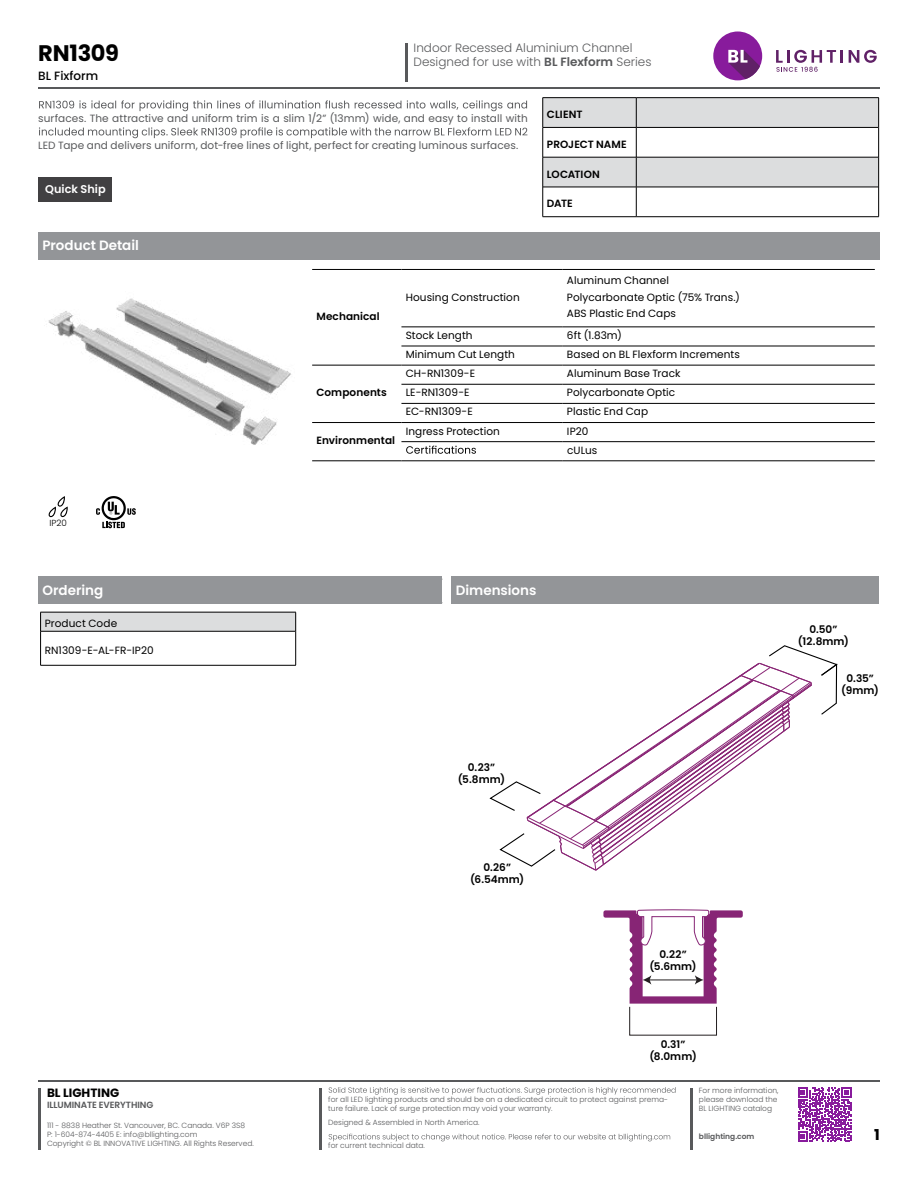
<style>
.page{position:relative;width:918px;height:1188px;background:#fff}
.page>*{position:absolute;margin:0;border:0;box-sizing:border-box;transform-origin:0 0}
.t1{font:700 22.5px "Poppins";letter-spacing:-.01em;color:#000}
.t2{font:700 15px "Poppins";color:#000}
.t3{font:600 13.5px "Poppins";color:#fff}
.t4{font:300 12px "Poppins";color:#58595b}
.t5{font:700 12px "Poppins";color:#000}
.t6{font:500 12px "Poppins";color:#000}
.t7{font:600 11.25px "Poppins";letter-spacing:.005em;color:#fff}
.t8{font:10.5px/16.5px "Poppins";letter-spacing:.005em;color:#000}
.t9{font:10.5px "Poppins";letter-spacing:.005em;color:#58595b}
.t10{font:600 10.5px/12px "Poppins";letter-spacing:.005em;color:#000;text-align:center}
.t11{font:600 9px "Poppins";letter-spacing:-.01em;color:#58595b}
.t12{font:300 8.85px "Poppins";color:#000}
.t13{font:300 7.5px/9px "Poppins";color:#58595b}
.t14{font:600 7.5px "Poppins";color:#58595b}
.s1{font-weight:600}
</style>
<div class="page">
<div style="left:713px;top:32px;width:49px;height:48px;background:#881b9c;border-radius:50%"></div>
<svg style="left:728px;top:50px;width:32px;height:29px"></svg>
<svg style="left:776px;top:50px;width:67px;height:22px"></svg>
<svg style="left:849px;top:50px;width:28px;height:13px"></svg>
<hr style="left:38px;top:87px;width:842px;height:2px;background:#58595b">
<hr style="left:405px;top:44px;width:3px;height:38px;background:#58595b">
<hr style="left:38px;top:1081px;width:842px;height:1px;background:#58595b">
<hr style="left:38px;top:1088px;width:2px;height:62px;background:#58595b">
<hr style="left:319px;top:1088px;width:2px;height:62px;background:#58595b">
<hr style="left:690px;top:1088px;width:2px;height:62px;background:#58595b">
<svg style="left:329px;top:1087px;width:347px;height:8px"></svg>
<svg style="left:329px;top:1134px;width:341px;height:7px"></svg>
<svg style="left:798px;top:1088px;width:54px;height:53px"></svg>
<hr style="left:543px;top:97px;width:93px;height:1px;background:#000">
<hr style="left:636px;top:97px;width:243px;height:1px;background:#000">
<svg style="left:542px;top:98px;width:337px;height:119px"></svg>
<hr style="left:878px;top:127px;width:1px;height:30px;background:#000">
<hr style="left:542px;top:157px;width:1px;height:30px;background:#000">
<hr style="left:636px;top:157px;width:1px;height:30px;background:#000">
<hr style="left:878px;top:157px;width:1px;height:30px;background:#000">
<hr style="left:542px;top:187px;width:1px;height:30px;background:#000">
<hr style="left:636px;top:187px;width:1px;height:30px;background:#000">
<hr style="left:878px;top:187px;width:1px;height:30px;background:#000">
<svg style="left:48px;top:496px;width:20px;height:21px"></svg>
<svg style="left:96px;top:496px;width:40px;height:32px"></svg>
<hr style="left:312px;top:461px;width:89px;height:1px;background:#000">
<hr style="left:401px;top:346px;width:162px;height:1px;background:#000">
<hr style="left:401px;top:403px;width:162px;height:1px;background:#000">
<hr style="left:563px;top:346px;width:312px;height:1px;background:#000">
<hr style="left:401px;top:365px;width:162px;height:1px;background:#000">
<hr style="left:401px;top:384px;width:162px;height:1px;background:#000">
<hr style="left:563px;top:365px;width:312px;height:1px;background:#000">
<hr style="left:401px;top:461px;width:162px;height:1px;background:#000">
<hr style="left:563px;top:461px;width:312px;height:1px;background:#000">
<hr style="left:563px;top:384px;width:312px;height:1px;background:#000">
<hr style="left:312px;top:269px;width:89px;height:1px;background:#000">
<hr style="left:563px;top:403px;width:312px;height:1px;background:#000">
<hr style="left:401px;top:422px;width:162px;height:1px;background:#000">
<hr style="left:563px;top:422px;width:312px;height:1px;background:#000">
<hr style="left:401px;top:441px;width:162px;height:1px;background:#000">
<hr style="left:401px;top:269px;width:162px;height:1px;background:#000">
<hr style="left:401px;top:327px;width:162px;height:1px;background:#000">
<hr style="left:563px;top:441px;width:312px;height:1px;background:#000">
<hr style="left:563px;top:269px;width:312px;height:1px;background:#000">
<hr style="left:563px;top:327px;width:312px;height:1px;background:#000">
<hr style="left:312px;top:365px;width:89px;height:1px;background:#000">
<hr style="left:312px;top:422px;width:89px;height:1px;background:#000">
<svg style="left:406px;top:446px;width:70px;height:8px"></svg>
<div style="left:38px;top:232px;width:842px;height:27px;background:#939598"></div>
<svg style="left:39px;top:100px;width:488px;height:11px"></svg>
<svg style="left:39px;top:127px;width:488px;height:11px"></svg>
<div style="left:38px;top:177px;width:74px;height:24px;background:#414042"></div>
<img style="left:48px;top:298px;width:243px;height:147px">
<svg style="left:489px;top:645px;width:349px;height:226px"></svg>
<svg style="left:603px;top:909px;width:140px;height:95px"></svg>
<div style="left:38px;top:577px;width:404px;height:27px;background:#939598"></div>
<div style="left:452px;top:577px;width:427px;height:27px;background:#939598"></div>
<div style="left:41px;top:612px;width:255px;height:19px;background:#dcddde"></div>
<hr style="left:40px;top:612px;width:256px;height:1px;background:#000">
<hr style="left:40px;top:665px;width:256px;height:1px;background:#000">
<svg style="left:40px;top:612px;width:1px;height:19px"></svg>
<svg style="left:295px;top:612px;width:1px;height:19px"></svg>
<hr style="left:40px;top:631px;width:1px;height:34px;background:#000">
<hr style="left:295px;top:631px;width:1px;height:34px;background:#000">
<hr style="left:41px;top:631px;width:255px;height:1px;background:#000">
<h1 class="t1" style="left:38px;top:40px;width:82px">RN1309</h1>
<h3 class="t6" style="left:38px;top:69px;width:62px">BL Fixform</h3>
<h3 class="t4" style="left:414px;top:41px;width:220px">Indoor Recessed Aluminium Channel</h3>
<h3 class="t4" style="left:414px;top:55px;width:239px">Designed for use with <span class="s1">BL Flexform</span> Series</h3>
<h3 class="t9" style="left:38px;top:112px;width:491px">surfaces. The attractive and uniform trim is a slim 1/2” (13mm) wide, and easy to install with</h3>
<h3 class="t9" style="left:38px;top:139px;width:482px">LED Tape and delivers uniform, dot-free lines of light, perfect for creating luminous surfaces.</h3>
<h3 class="t7" style="left:45px;top:183px;width:62px">Quick Ship</h3>
<h3 class="t3" style="left:43px;top:238px;width:98px">Product Detail</h3>
<h3 class="t10" style="left:316px;top:310px;width:65px">Mechanical</h3>
<h3 class="t8" style="left:406px;top:289px;width:116px">Housing Construction</h3>
<h3 class="t10" style="left:547px;top:108px;width:37px">CLIENT</h3>
<h3 class="t10" style="left:547px;top:138px;width:81px">PROJECT NAME</h3>
<h3 class="t10" style="left:547px;top:168px;width:54px">LOCATION</h3>
<h3 class="t10" style="left:547px;top:198px;width:27px">DATE</h3>
<h3 class="t8" style="left:567px;top:272px;width:174px">Aluminum Channel<br>Polycarbonate Optic (75% Trans.)<br>ABS Plastic End Caps</h3>
<p class="t12" style="left:49px;top:518px;width:19px">IP20</p>
<h3 class="t10" style="left:316px;top:387px;width:72px">Components</h3>
<h3 class="t10" style="left:316px;top:434px;width:80px">Environmental</h3>
<h3 class="t8" style="left:406px;top:327px;width:68px">Stock Length</h3>
<h3 class="t8" style="left:567px;top:327px;width:56px">6ft (1.83m)</h3>
<h3 class="t8" style="left:406px;top:346px;width:111px">Minimum Cut Length</h3>
<h3 class="t8" style="left:567px;top:346px;width:174px">Based on BL Flexform Increments</h3>
<h3 class="t8" style="left:406px;top:365px;width:71px">CH-RN1309-E</h3>
<h3 class="t8" style="left:567px;top:365px;width:115px">Aluminum Base Track</h3>
<h3 class="t8" style="left:406px;top:384px;width:65px">LE-RN1309-E</h3>
<h3 class="t8" style="left:567px;top:384px;width:110px">Polycarbonate Optic</h3>
<h3 class="t8" style="left:406px;top:404px;width:69px">EC-RN1309-E</h3>
<h3 class="t8" style="left:567px;top:404px;width:83px">Plastic End Cap</h3>
<h3 class="t8" style="left:406px;top:423px;width:96px">Ingress Protection</h3>
<h3 class="t8" style="left:567px;top:421px;width:32px;line-height:19.2px">IP20 cULus</h3>
<h3 class="t3" style="left:43px;top:582px;width:62px">Ordering</h3>
<h3 class="t3" style="left:456px;top:582px;width:82px">Dimensions</h3>
<h3 class="t8" style="left:45px;top:615px;width:74px">Product Code</h3>
<h3 class="t8" style="left:45px;top:642px;width:110px">RN1309-E-AL-FR-IP20</h3>
<h3 class="t10" style="left:458px;top:762px;width:49px">0.23” (5.8mm)</h3>
<h3 class="t10" style="left:798px;top:623px;width:53px">0.50” (12.8mm)</h3>
<h3 class="t10" style="left:841px;top:672px;width:39px">0.35” (9mm)</h3>
<h3 class="t5" style="left:47px;top:1086px;width:74px">BL LIGHTING</h3>
<p class="t11" style="left:47px;top:1100px;width:108px">ILLUMINATE EVERYTHING</p>
<p class="t13" style="left:47px;top:1121px;width:208px">111 - 8838 Heather St. Vancouver, BC. Canada. V6P 3S8<br>P: 1-604-874-4405 E: info@bllighting.com<br>Copyright © BL INNOVATIVE LIGHTING. All Rights Reserved.</p>
<h3 class="t10" style="left:470px;top:861px;width:56px">0.26” (6.54mm)</h3>
<h3 class="t10" style="left:650px;top:948px;width:49px">0.22” (5.6mm)</h3>
<h3 class="t10" style="left:649px;top:1039px;width:49px">0.31” (8.0mm)</h3>
<p class="t13" style="left:328px;top:1095px;width:341px">for all LED lighting products and should be on a dedicated circuit to protect against prema&shy;ture failure. Lack of surge protection may void your warranty.</p>
<p class="t13" style="left:328px;top:1141px;width:98px">for current technical data.</p>
<p class="t13" style="left:328px;top:1118px;width:153px">Designed &amp; Assembled in North America.</p>
<p class="t13" style="left:699px;top:1086px;width:81px">For more information, please download the<br>BL LIGHTING catalog</p>
<p class="t14" style="left:699px;top:1132px;width:57px">bllighting.com</p>
<h2 class="t2" style="left:874px;top:1126px;width:7px">1</h2>
</div>
